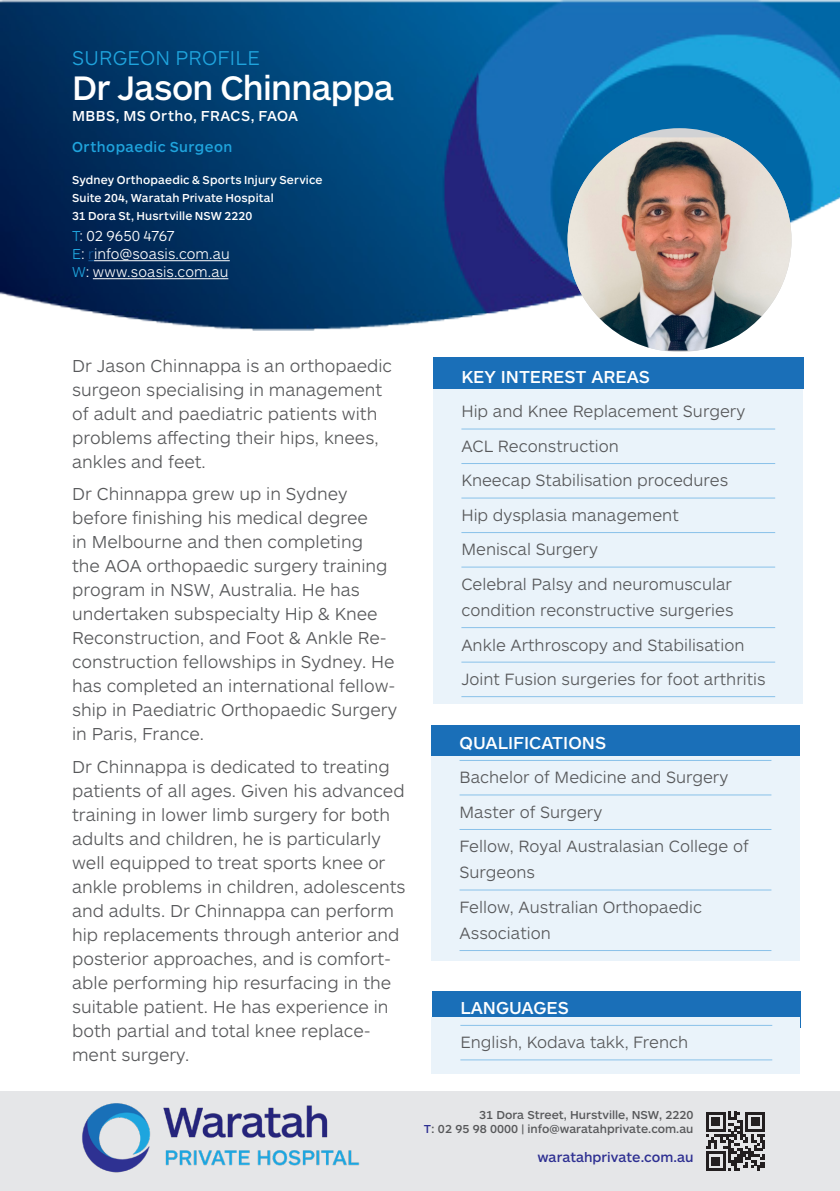
<style>
.page{position:relative;width:840px;height:1191px;background:#fff}
.page>*{position:absolute;margin:0;border:0;box-sizing:border-box;transform-origin:0 0}
.Document_Heading{font:500 35.4px "ARS Maquette Pro";letter-spacing:-.02em;color:#fff}
.t1{font:300 20.8px "ARS Maquette Pro";letter-spacing:.01em;color:#1fa4dd}
.Waratah_Body_copy{font:300 18px/24px "ARS Maquette Pro";color:#57585a}
.Waratah_Qualificatio{font:500 18px "ARS Maquette Pro";color:#fff}
.Body_Bold{font:500 18px "ARS Maquette Pro";color:#fff}
.Waratah_Qualificatio-2{font:300 17px/26px "ARS Maquette Pro";color:#57585a}
.Document_Subheading{font:300 15px/18px "ARS Maquette Pro";letter-spacing:.005em;color:#fff}
.Document_Heading-2{font:500 15px/30.4px "ARS Maquette Pro";letter-spacing:.03em;color:#fff}
.t2{font:500 14px "ARS Maquette Pro";color:#2e3092}
.Document_Subheading-2{font:500 12px/18px "ARS Maquette Pro";letter-spacing:.015em;color:#fff}
.t3{font:500 12px "ARS Maquette Pro";color:#57585a}
.s1{color:#1fa4dd}
.s2{color:#175d9e}
.s3{color:#2e3092}
</style>
<div class="page">
<img style="left:0;top:0;width:839px;height:331px">
<img style="left:567px;top:137px;width:224px;height:213px">
<div style="left:431px;top:726px;width:368px;height:30px;background:#1a6fb8"></div>
<div style="left:431px;top:756px;width:368px;height:204px;background:#eaf3fa"></div>
<div style="left:432px;top:357px;width:371px;height:32px;background:#1a6fb8"></div>
<div style="left:433px;top:389px;width:369px;height:314px;background:#eaf3fa"></div>
<hr style="left:94px;top:260px;width:136px;height:1px;background:#fff">
<hr style="left:93px;top:278px;width:135px;height:1px;background:#fff">
<div style="left:0;top:1091px;width:839px;height:100px;background:#e5e6e8"></div>
<img style="left:82px;top:1103px;width:278px;height:70px">
<svg style="left:706px;top:1111px;width:58px;height:60px"></svg>
<hr style="left:461px;top:429px;width:313px;height:1px;background:#89c1e9">
<hr style="left:461px;top:463px;width:313px;height:1px;background:#89c1e9">
<hr style="left:461px;top:498px;width:313px;height:1px;background:#89c1e9">
<hr style="left:461px;top:532px;width:313px;height:1px;background:#89c1e9">
<hr style="left:461px;top:567px;width:313px;height:1px;background:#89c1e9">
<hr style="left:461px;top:627px;width:313px;height:1px;background:#89c1e9">
<hr style="left:461px;top:662px;width:313px;height:1px;background:#89c1e9">
<hr style="left:461px;top:696px;width:313px;height:1px;background:#89c1e9">
<hr style="left:459px;top:760px;width:312px;height:1px;background:#89c1e9">
<hr style="left:459px;top:794px;width:312px;height:1px;background:#89c1e9">
<hr style="left:459px;top:829px;width:312px;height:1px;background:#89c1e9">
<hr style="left:459px;top:889px;width:312px;height:1px;background:#89c1e9">
<hr style="left:459px;top:950px;width:312px;height:1px;background:#89c1e9">
<div style="left:432px;top:991px;width:368px;height:36px;background:#1a6fb8"></div>
<div style="left:431px;top:1017px;width:368px;height:56px;background:#eaf3fa"></div>
<hr style="left:460px;top:1025px;width:311px;height:1px;background:#89c1e9">
<hr style="left:460px;top:1059px;width:311px;height:1px;background:#89c1e9">
<p class="t1" style="left:72px;top:45px;width:189px">SURGEON PROFILE</p>
<p class="Document_Heading" style="left:72px;top:65px;width:323px">Dr Jason Chinnappa</p>
<p class="Document_Heading-2" style="left:72px;top:100px;width:227px">MBBS, MS Ortho, FRACS, FAOA<br><span class="s1">Orthopaedic Surgeon</span></p>
<p class="Document_Subheading-2" style="left:72px;top:170px;width:252px">Sydney Orthopaedic &amp; Sports Injury Service<br>Suite 204, Waratah Private Hospital<br>31 Dora St, Husrtville NSW 2220</p>
<p class="Document_Subheading" style="left:72px;top:226px;width:159px"><span class="s1">T</span>: 02 9650 4767<br><span class="s1">E</span>: <span class="s2">r</span>info@soasis.com.au<br><span class="s1">W</span>: www.soasis.com.au</p>
<p class="Waratah_Body_copy" style="left:72px;top:352px;width:321px">Dr Jason Chinnappa is an orthopaedic surgeon specialising in management of adult and paediatric patients with problems affecting their hips, knees, ankles and feet.</p>
<p class="Waratah_Body_copy" style="left:72px;top:481px;width:326px">Dr Chinnappa grew up in Sydney before finishing his medical degree<br>in Melbourne and then completing<br>the AOA orthopaedic surgery training program in NSW, Australia. He has undertaken subspecialty Hip &amp; Knee Reconstruction, and Foot &amp; Ankle Re&shy;construction fellowships in Sydney. He has completed an international fellow&shy;ship in Paediatric Orthopaedic Surgery in Paris, France.</p>
<p class="Waratah_Body_copy" style="left:72px;top:754px;width:335px">Dr Chinnappa is dedicated to treating patients of all ages. Given his advanced training in lower limb surgery for both adults and children, he is particularly well equipped to treat sports knee or ankle problems in children, adolescents and adults. Dr Chinnappa can perform hip replacements through anterior and posterior approaches, and is comfort&shy;able performing hip resurfacing in the suitable patient. He has experience in both partial and total knee replace&shy;ment surgery.</p>
<p class="Body_Bold" style="left:461px;top:365px;width:190px">KEY INTEREST AREAS</p>
<p class="Waratah_Qualificatio-2" style="left:461px;top:398px;width:285px">Hip and Knee Replacement Surgery</p>
<p class="Waratah_Qualificatio-2" style="left:461px;top:432px;width:159px">ACL Reconstruction</p>
<p class="Waratah_Qualificatio-2" style="left:461px;top:467px;width:268px">Kneecap Stabilisation procedures</p>
<p class="Waratah_Qualificatio-2" style="left:461px;top:501px;width:219px">Hip dysplasia management</p>
<p class="Waratah_Qualificatio-2" style="left:461px;top:536px;width:138px">Meniscal Surgery</p>
<p class="Waratah_Qualificatio-2" style="left:461px;top:570px;width:273px">Celebral Palsy and neuromuscular condition reconstructive surgeries</p>
<p class="Waratah_Qualificatio-2" style="left:461px;top:631px;width:284px">Ankle Arthroscopy and Stabilisation</p>
<p class="Waratah_Qualificatio-2" style="left:461px;top:665px;width:305px">Joint Fusion surgeries for foot arthritis</p>
<p class="Waratah_Qualificatio" style="left:459px;top:731px;width:148px">QUALIFICATIONS</p>
<p class="Waratah_Qualificatio-2" style="left:459px;top:763px;width:270px">Bachelor of Medicine and Surgery</p>
<p class="Waratah_Qualificatio-2" style="left:459px;top:798px;width:144px">Master of Surgery</p>
<p class="Waratah_Qualificatio-2" style="left:459px;top:832px;width:290px">Fellow, Royal Australasian College of<br>Surgeons</p>
<p class="Waratah_Qualificatio-2" style="left:459px;top:893px;width:244px">Fellow, Australian Orthopaedic<br>Association</p>
<p class="Waratah_Qualificatio" style="left:460px;top:995px;width:110px">LANGUAGES</p>
<p class="Waratah_Qualificatio-2" style="left:460px;top:1028px;width:229px">English, Kodava takk, French</p>
<p class="t3" style="left:478px;top:1107px;width:216px">31 Dora Street, Hurstville, NSW, 2220</p>
<p class="t3" style="left:424px;top:1121px;width:271px"><span class="s3">T</span>: 02 95 98 0000 | info@waratahprivate.com.au</p>
<p class="t2" style="left:537px;top:1148px;width:158px">waratahprivate.com.au</p>
</div>
